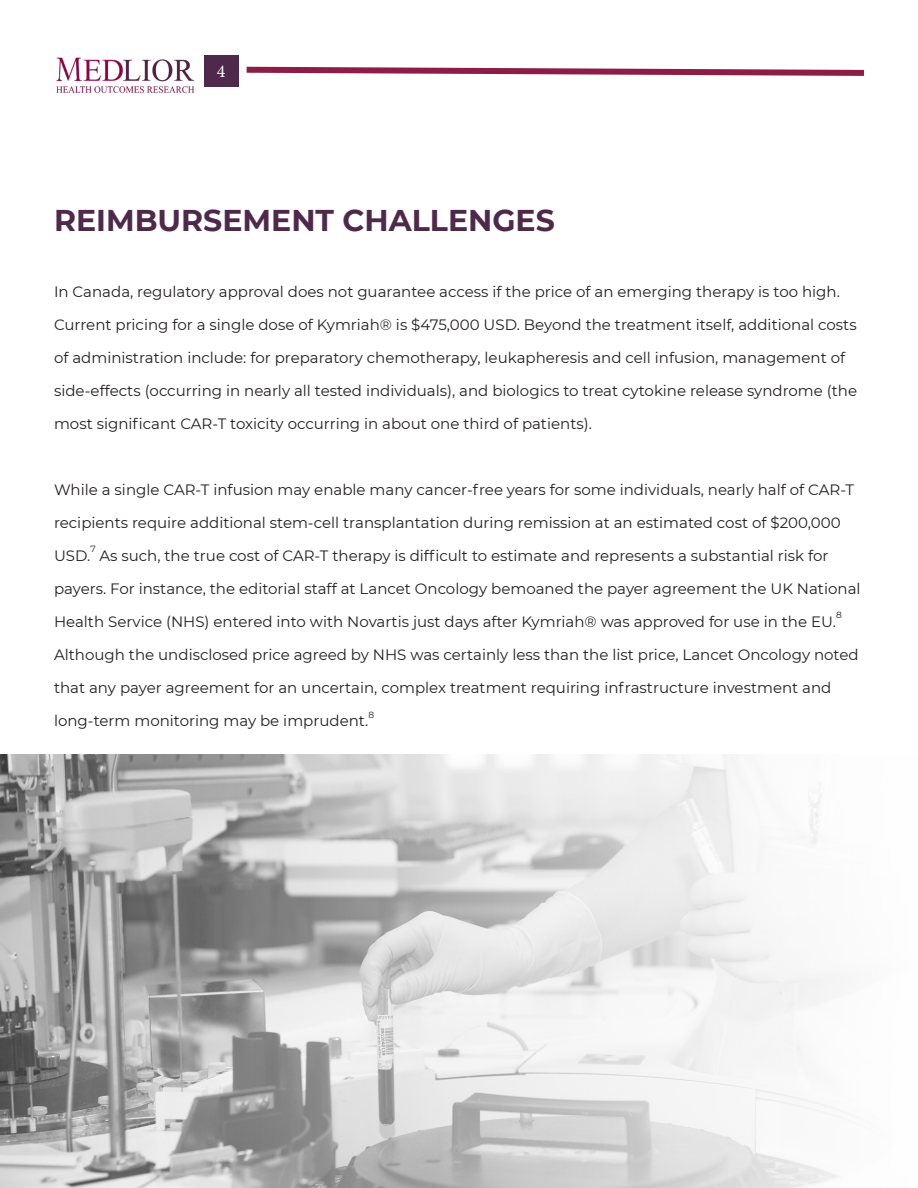
<style>
.page{position:relative;width:918px;height:1188px;background:#fff}
.page>*{position:absolute;margin:0;border:0;box-sizing:border-box;transform-origin:0 0}
.t1{font:700 30px "Montserrat";color:#4e294b}
.t2{font:18px "Minion Pro";color:#fff}
.t3{font:15px/33px "Montserrat";color:#231f20}
.t4{font:9px "Montserrat";color:#231f20}
</style>
<div class="page">
<svg style="left:246px;top:66px;width:618px;height:10px"></svg>
<img style="left:56px;top:57px;width:139px;height:36px">
<div style="left:204px;top:56px;width:34px;height:31px;background:#4e294b"></div>
<img style="left:0;top:754px;width:839px;height:434px">
<p class="t2" style="left:217px;top:59px;width:10px">4</p>
<p class="t1" style="left:54px;top:198px;width:502px">REIMBURSEMENT CHALLENGES</p>
<p class="t3" style="left:54px;top:274px;width:787px">In Canada, regulatory approval does not guarantee access if the price of an emerging therapy is too high.</p>
<p class="t3" style="left:54px;top:307px;width:804px">Current pricing for a single dose of Kymriah® is $475,000 USD. Beyond the treatment itself, additional costs</p>
<p class="t3" style="left:54px;top:340px;width:793px">of administration include: for preparatory chemotherapy, leukapheresis and cell infusion, management of</p>
<p class="t3" style="left:54px;top:373px;width:805px">side-effects (occurring in nearly all tested individuals), and biologics to treat cytokine release syndrome (the most significant CAR-T toxicity occurring in about one third of patients).</p>
<p class="t3" style="left:54px;top:472px;width:802px">While a single CAR-T infusion may enable many cancer-free years for some individuals, nearly half of CAR-T</p>
<p class="t3" style="left:54px;top:505px;width:788px">recipients require additional stem-cell transplantation during remission at an estimated cost of $200,000</p>
<p class="t3" style="left:54px;top:538px;width:38px">USD.</p>
<p class="t4" style="left:90px;top:542px;width:7px">7</p>
<p class="t3" style="left:100px;top:538px;width:730px">As such, the true cost of CAR-T therapy is difficult to estimate and represents a substantial risk for</p>
<p class="t3" style="left:54px;top:571px;width:808px">payers. For instance, the editorial staff at Lancet Oncology bemoaned the payer agreement the UK National</p>
<p class="t3" style="left:54px;top:604px;width:784px">Health Service (NHS) entered into with Novartis just days after Kymriah® was approved for use in the EU.</p>
<p class="t4" style="left:836px;top:608px;width:7px">8</p>
<p class="t3" style="left:54px;top:637px;width:806px">Although the undisclosed price agreed by NHS was certainly less than the list price, Lancet Oncology noted</p>
<p class="t3" style="left:54px;top:670px;width:779px">that any payer agreement for an uncertain, complex treatment requiring infrastructure investment and</p>
<p class="t3" style="left:54px;top:703px;width:316px">long-term monitoring may be imprudent.</p>
<p class="t4" style="left:368px;top:709px;width:7px">8</p>
</div>
